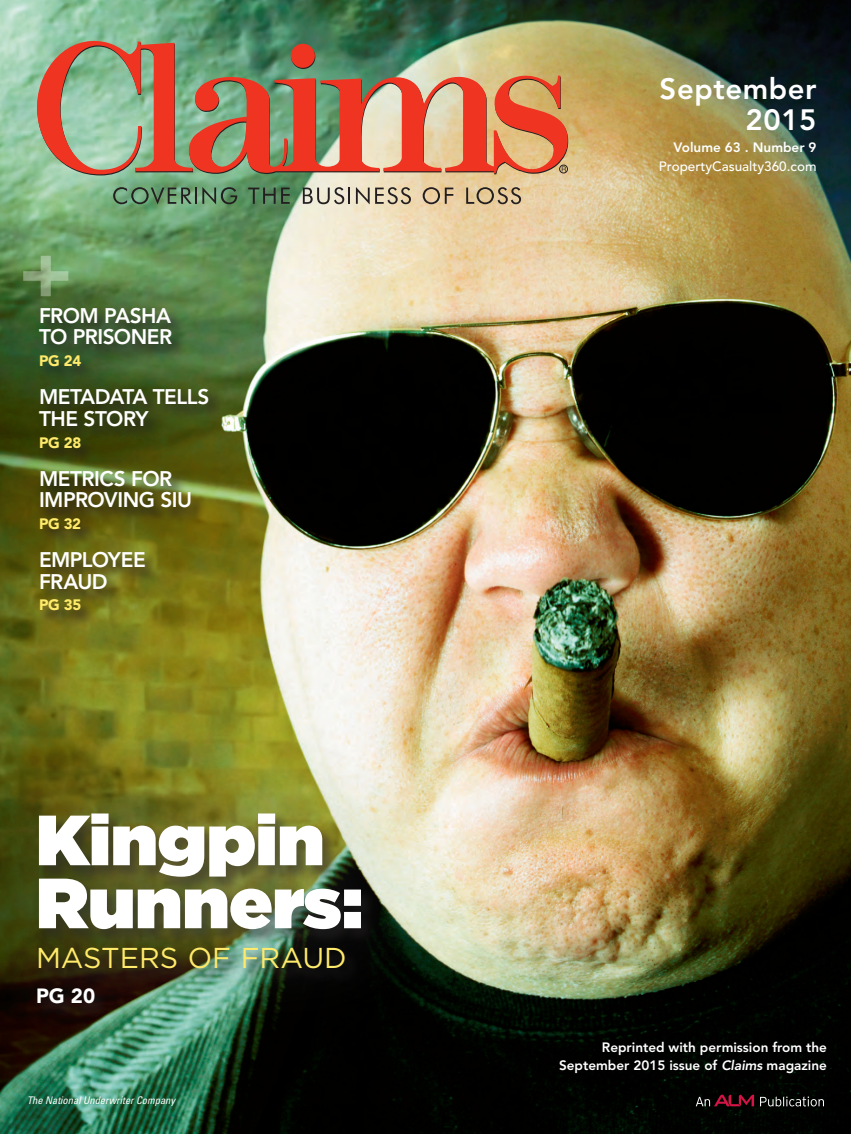
<style>
.page{position:relative;width:851px;height:1134px;background:#fff}
.page>*{position:absolute;margin:0;border:0;box-sizing:border-box;transform-origin:0 0}
.Headline{font:900 70.8px/63px "Gotham";letter-spacing:-.005em;color:#fff}
.t1{font:800 29.25px/31.5px "Avenir LT Std";letter-spacing:.02em;color:#fff;text-align:right}
.Headline-2{font:28.8px "Gotham";color:#ffea6b}
.t2{font:800 21px/21.8px "Avenir LT Std";letter-spacing:-.025em;color:#fff}
.t3{font:900 20.4px "Avenir LT Std";color:#fff}
.t4{font:900 15px "Avenir LT Std";letter-spacing:-.015em;color:#ffea6b}
.t5{font:800 13.5px/18px "Avenir LT Std";color:#fff;text-align:right}
.t6{font:500 13.5px "Avenir LT Std";color:#fff}
.t7{font:italic condensed 10.5px "Univers LT Std";color:#fff}
.s1{font-style:italic}
</style>
<div class="page">
<img style="left:0;top:0;width:850px;height:1134px">
<div style="left:0;top:0;width:736px;height:374px;background:#6e8fa4;opacity:.25"></div>
<svg style="left:113px;top:187px;width:124px;height:17px;background:#5c8363"></svg>
<svg style="left:248px;top:188px;width:27px;height:16px"></svg>
<svg style="left:281px;top:188px;width:9px;height:16px"></svg>
<svg style="left:303px;top:187px;width:47px;height:17px"></svg>
<svg style="left:356px;top:187px;width:13px;height:17px"></svg>
<svg style="left:375px;top:187px;width:36px;height:17px"></svg>
<svg style="left:422px;top:187px;width:31px;height:17px"></svg>
<svg style="left:466px;top:187px;width:55px;height:17px"></svg>
<svg style="left:291px;top:45px;width:24px;height:24px"></svg>
<svg style="left:36px;top:39px;width:157px;height:137px;background:#ab9477"></svg>
<div style="left:291px;top:44px;width:24px;height:24px;background:#ef3522;border-radius:50%"></div>
<svg style="left:188px;top:69px;width:380px;height:106px;background:#c58363"></svg>
<svg style="left:760px;top:1096px;width:64px;height:10px"></svg>
<svg style="left:695px;top:1095px;width:59px;height:11px"></svg>
<div style="left:0;top:724px;width:449px;height:366px;background:#6f757a;opacity:.4"></div>
<div style="left:37px;top:306px;width:187px;height:322px;background:#231f20;opacity:.5"></div>
<svg style="left:23px;top:256px;width:45px;height:40px;background:#739b65"></svg>
<p class="t2" style="left:39px;top:305px;width:135px">FROM PASHA<br>TO PRISONER</p>
<p class="t4" style="left:39px;top:352px;width:44px">PG 24</p>
<p class="t2" style="left:39px;top:386px;width:172px">METADATA TELLS<br>THE STORY</p>
<p class="t4" style="left:39px;top:433px;width:44px">PG 28</p>
<p class="t2" style="left:39px;top:467px;width:154px">METRICS FOR<br>IMPROVING SIU</p>
<p class="t4" style="left:39px;top:515px;width:44px">PG 32</p>
<p class="t2" style="left:39px;top:549px;width:108px">EMPLOYEE<br>FRAUD</p>
<p class="t4" style="left:39px;top:596px;width:44px">PG 35</p>
<p class="Headline" style="left:36px;top:808px;width:328px">Kingpin<br>Runners:</p>
<p class="Headline-2" style="left:36px;top:939px;width:312px">MASTERS OF FRAUD</p>
<p class="t3" style="left:36px;top:984px;width:61px">PG 20</p>
<p class="t7" style="left:27px;top:1094px;width:150px">The National Underwriter Company</p>
<p class="t1" style="left:659px;top:73px;width:158px">September<br>2015</p>
<p class="t5" style="left:673px;top:138px;width:144px">Volume 63 . Number 9</p>
<p class="t6" style="left:659px;top:158px;width:159px">PropertyCasualty360.com</p>
<p class="t5" style="left:559px;top:1039px;width:269px">Reprinted with permission from the<br>September 2015 issue of <span class="s1">Claims</span> magazine</p>
</div>
